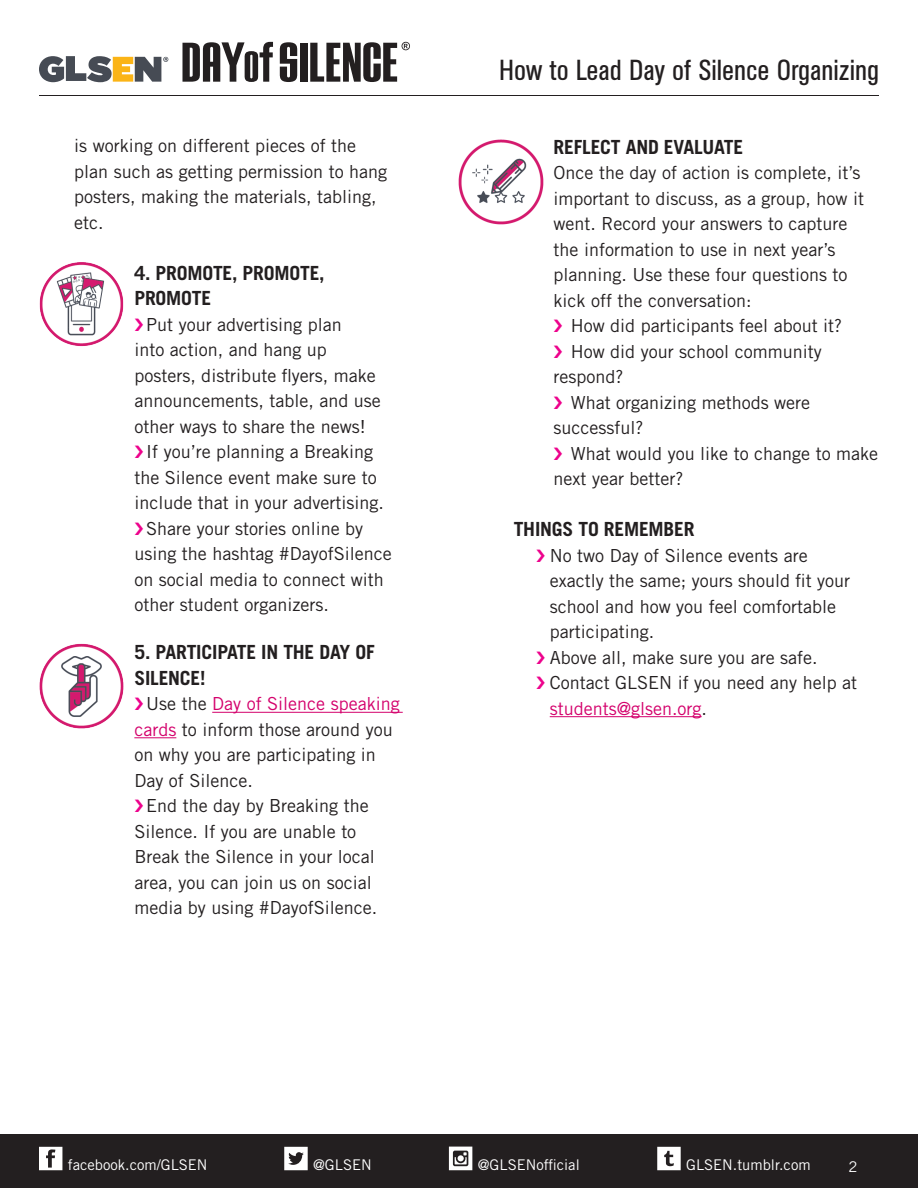
<style>
.page{position:relative;width:918px;height:1188px;background:#fff}
.page>*{position:absolute;margin:0;border:0;box-sizing:border-box;transform-origin:0 0}
.t1{font:28.65px "AG Buch Condensed BQ";color:#231f20}
.Subtitle{font:700 19.5px/25.5px "Trade Gothic LT Std";letter-spacing:-.01em;color:#231f20}
.Bullet_Numbers_Bold{font:18px/25.5px "Trade Gothic LT Std";color:#231f20}
.t2{font:14.7px "Trade Gothic LT Std";color:#fff}
.s1{color:#d4006c}
</style>
<div class="page">
<hr style="left:212px;top:712px;width:191px;height:1px;background:#d4006c">
<hr style="left:134px;top:737px;width:42px;height:1px;background:#d4006c">
<hr style="left:550px;top:716px;width:152px;height:1px;background:#d4006c">
<img style="left:39px;top:262px;width:85px;height:85px">
<img style="left:458px;top:140px;width:85px;height:84px">
<img style="left:39px;top:644px;width:85px;height:85px">
<hr style="left:39px;top:95px;width:840px;height:1px;background:#231f20">
<svg style="left:39px;top:56px;width:129px;height:26px"></svg>
<svg style="left:182px;top:42px;width:91px;height:40px"></svg>
<svg style="left:280px;top:42px;width:17px;height:40px"></svg>
<div style="left:300px;top:43px;width:7px;height:39px;background:#231f20"></div>
<svg style="left:310px;top:42px;width:100px;height:40px"></svg>
<div style="left:0;top:1134px;width:918px;height:54px;background:#231f20"></div>
<svg style="left:39px;top:1147px;width:23px;height:24px"></svg>
<svg style="left:284px;top:1147px;width:24px;height:23px"></svg>
<svg style="left:449px;top:1147px;width:23px;height:23px"></svg>
<svg style="left:657px;top:1147px;width:24px;height:24px"></svg>
<p class="Bullet_Numbers_Bold" style="left:74px;top:133px;width:314px">is working on different pieces of the plan such as getting permission to hang posters, making the materials, tabling, etc.</p>
<p class="Subtitle" style="left:134px;top:260px;width:192px">4. PROMOTE, PROMOTE,<br>PROMOTE</p>
<p class="Bullet_Numbers_Bold" style="left:134px;top:312px;width:248px;text-indent:12px">Put your advertising plan<br>into action, and hang up posters, distribute flyers, make announcements, table, and use other ways to share the news!</p>
<p class="Bullet_Numbers_Bold" style="left:134px;top:439px;width:251px;text-align:center">If you’re planning a Breaking the Silence event make sure to include that in your advertising.</p>
<p class="Bullet_Numbers_Bold" style="left:134px;top:516px;width:259px;text-indent:12px">Share your stories online by using the hashtag #DayofSilence on social media to connect with other student organizers.</p>
<p class="Subtitle" style="left:134px;top:640px;width:242px">5. PARTICIPATE IN THE DAY OF<br>SILENCE!</p>
<p class="Bullet_Numbers_Bold" style="left:134px;top:691px;width:267px;text-indent:12px">Use the <span class="s1">Day of Silence speaking cards</span> to inform those around you on why you are participating in<br>Day of Silence.</p>
<p class="Bullet_Numbers_Bold" style="left:134px;top:793px;width:244px;text-indent:12px">End the day by Breaking the<br>Silence. If you are unable to<br>Break the Silence in your local area, you can join us on social media by using #DayofSilence.</p>
<h1 class="t1" style="left:499px;top:53px;width:381px">How to Lead Day of Silence Organizing</h1>
<p class="Subtitle" style="left:554px;top:134px;width:191px">REFLECT AND EVALUATE</p>
<p class="Bullet_Numbers_Bold" style="left:554px;top:160px;width:312px">Once the day of action is complete, it’s important to discuss, as a group, how it went. Record your answers to capture the information to use in next year’s planning. Use these four questions to kick off the conversation:</p>
<p class="Bullet_Numbers_Bold" style="left:571px;top:313px;width:273px">How did participants feel about it?</p>
<p class="Bullet_Numbers_Bold" style="left:554px;top:339px;width:270px;text-indent:17px">How did your school community respond?</p>
<p class="Bullet_Numbers_Bold" style="left:554px;top:390px;width:258px;text-indent:17px">What organizing methods were successful?</p>
<p class="Bullet_Numbers_Bold" style="left:554px;top:441px;width:326px;text-indent:17px">What would you like to change to make next year better?</p>
<p class="Subtitle" style="left:514px;top:516px;width:182px">THINGS TO REMEMBER</p>
<p class="Bullet_Numbers_Bold" style="left:550px;top:543px;width:302px">No two Day of Silence events are exactly the same; yours should fit your school and how you feel comfortable participating.</p>
<p class="Bullet_Numbers_Bold" style="left:550px;top:645px;width:269px">Above all, make sure you are safe.</p>
<p class="Bullet_Numbers_Bold" style="left:550px;top:670px;width:309px">Contact GLSEN if you need any help at <span class="s1">students@glsen.org</span>.</p>
<p class="t2" style="left:68px;top:1156px;width:141px">facebook.com/GLSEN</p>
<p class="t2" style="left:313px;top:1156px;width:60px">@GLSEN</p>
<p class="t2" style="left:478px;top:1156px;width:103px">@GLSENofficial</p>
<p class="t2" style="left:686px;top:1156px;width:126px">GLSEN.tumblr.com</p>
<p class="t2" style="left:848px;top:1158px;width:11px">2</p>
</div>
